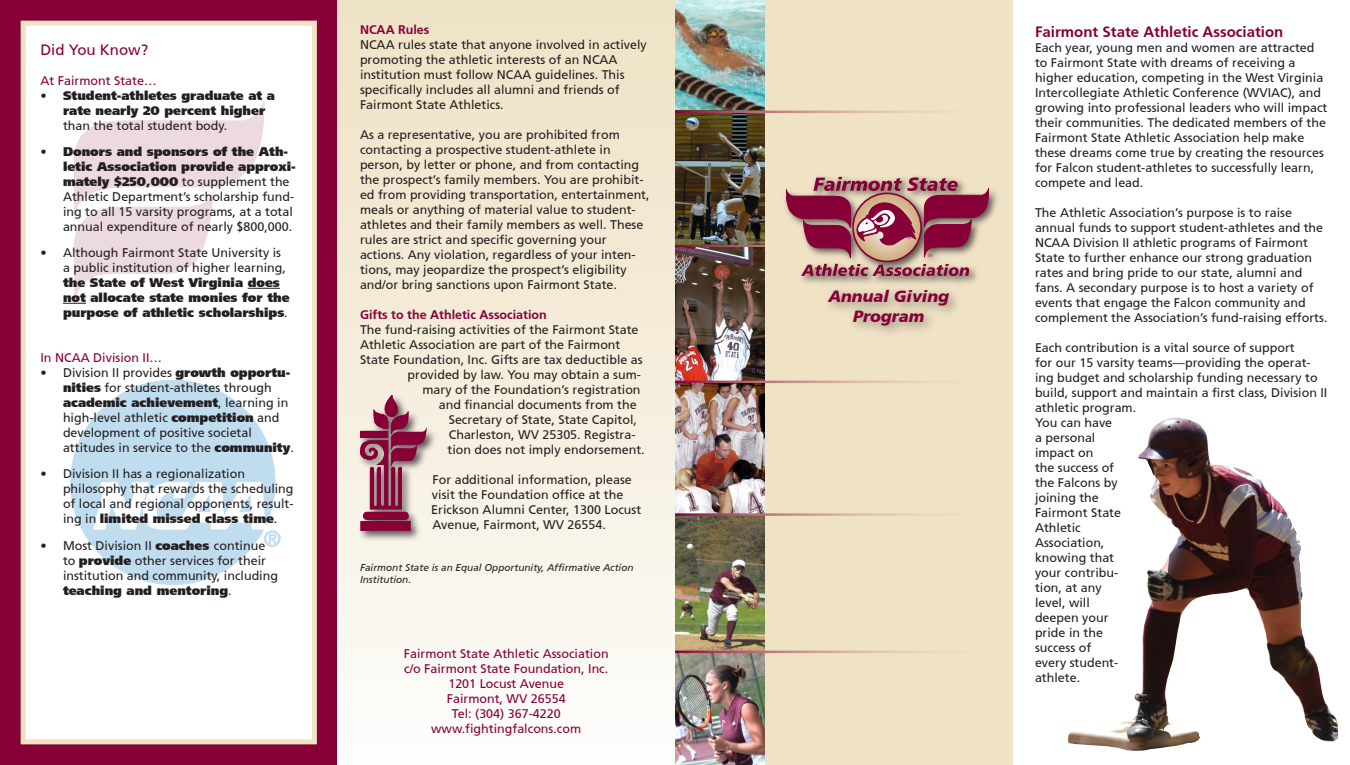
<style>
.page{position:relative;width:1350px;height:765px;background:#fff}
.page>*{position:absolute;margin:0;border:0;box-sizing:border-box;transform-origin:0 0}
.t1{font:italic 900 16.25px/19.5px "Frutiger";color:#860037;text-align:center}
.t2{font:700 15px "Frutiger";color:#860037}
.t3{font:15px "Frutiger Roman";color:#860037}
.t4{font:12.5px/15px "Frutiger Roman";color:#231f20}
.t5{font:900 12.5px/15px "Frutiger Ultra";color:#231f20}
.t6{font:12.5px/15px "Frutiger Roman";color:#860037;text-align:center}
.t7{font:700 12.5px "Frutiger";color:#860037}
.t8{font:italic 10px/12px "Frutiger";color:#231f20}
.s1{font-family:"Frutiger Roman";font-weight:400}
.s2{font-family:"Frutiger Ultra";font-weight:900}
</style>
<div class="page">
<div style="left:675px;top:0;width:337px;height:765px;background:#efe2c5"></div>
<div style="left:0;top:0;width:337px;height:765px;background:#860037"></div>
<div style="left:338px;top:0;width:337px;height:765px;background:linear-gradient(to bottom,#eee2c3,#fdfcfa)"></div>
<div style="left:23px;top:23px;width:291px;height:719px;background:#fff"></div>
<div style="left:21px;top:21px;width:296px;height:723px;border:5px solid #efe2c5"></div>
<svg style="left:275px;top:474px;width:5px;height:73px"></svg>
<svg style="left:71px;top:380px;width:204px;height:205px"></svg>
<hr style="left:248px;top:288px;width:32px;height:1px;background:#231f20">
<svg style="left:63px;top:101px;width:201px;height:203px"></svg>
<div style="left:356px;top:392px;width:82px;height:150px;background:#231f20;opacity:.75"></div>
<div style="left:361px;top:522px;width:50px;height:9px;background:#860037"></div>
<svg style="left:360px;top:395px;width:67px;height:125px"></svg>
<svg style="left:413px;top:527px;width:8px;height:4px"></svg>
<img style="left:675px;top:0;width:90px;height:245px">
<img style="left:675px;top:248px;width:90px;height:517px">
<hr style="left:675px;top:245px;width:337px;height:2px;background:#fff">
<hr style="left:675px;top:513px;width:337px;height:3px;background:#fff">
<hr style="left:675px;top:651px;width:337px;height:2px;background:#fff">
<div style="left:765px;top:131px;width:247px;height:216px;background:#efe2c5"></div>
<div style="left:822px;top:283px;width:142px;height:57px;background:#231f20;opacity:.5"></div>
<div style="left:782px;top:173px;width:219px;height:115px;background:#231f20;opacity:.75"></div>
<svg style="left:801px;top:264px;width:168px;height:12px"></svg>
<svg style="left:786px;top:177px;width:203px;height:81px"></svg>
<img style="left:1067px;top:417px;width:271px;height:334px">
<hr style="left:675px;top:111px;width:337px;height:2px;background:#fff">
<hr style="left:675px;top:381px;width:337px;height:2px;background:#fff">
<p class="t3" style="left:41px;top:40px;width:109px">Did You Know?</p>
<p class="t6" style="left:41px;top:73px;width:117px">At Fairmont State…</p>
<p class="t5" style="left:63px;top:88px;width:214px;text-indent:-22px"><span class="s1">•</span> Student-athletes graduate at a rate nearly 20 percent higher</p>
<p class="t4" style="left:63px;top:118px;width:166px">than the total student body.</p>
<p class="t5" style="left:63px;top:144px;width:234px;text-indent:-22px"><span class="s1">•</span> Donors and sponsors of the Ath&shy;letic Association provide approxi-</p>
<p class="t4" style="left:63px;top:174px;width:233px"><span class="s2">mately $250,000</span> to supplement the Athletic Department’s scholarship fund&shy;ing to all 15 varsity programs, at a total annual expenditure of nearly $800,000.</p>
<p class="t4" style="left:63px;top:245px;width:224px;text-indent:-22px">• Although Fairmont State University is a public institution of higher learning,</p>
<p class="t5" style="left:63px;top:275px;width:228px">the State of West Virginia does not allocate state monies for the purpose of athletic scholarships<span class="s1">.</span></p>
<p class="t6" style="left:41px;top:350px;width:123px">In NCAA Division II…</p>
<p class="t4" style="left:41px;top:365px;width:251px;text-align:center">• Division II provides <span class="s2">growth opportu&shy;nities</span> for student-athletes through</p>
<p class="t5" style="left:63px;top:395px;width:227px">academic achievement<span class="s1">, learning in</span></p>
<p class="t4" style="left:63px;top:410px;width:232px">high-level athletic <span class="s2">competition</span> and development of positive societal attitudes in service to the <span class="s2">community</span>.</p>
<p class="t4" style="left:63px;top:466px;width:232px;text-indent:-22px">• Division II has a regionalization philosophy that rewards the scheduling of local and regional opponents, result-</p>
<p class="t5" style="left:63px;top:511px;width:216px"><span class="s1">ing in</span> limited missed class time<span class="s1">.</span></p>
<p class="t4" style="left:63px;top:538px;width:217px;text-indent:-22px">• Most Division II <span class="s2">coaches</span> continue to <span class="s2">provide</span> other services for their institution and community, including</p>
<p class="t5" style="left:63px;top:583px;width:170px">teaching and mentoring<span class="s1">.</span></p>
<p class="t7" style="left:360px;top:22px;width:71px">NCAA Rules</p>
<p class="t4" style="left:360px;top:37px;width:288px">NCAA rules state that anyone involved in actively promoting the athletic interests of an NCAA institution must follow NCAA guidelines. This specifically includes all alumni and friends of Fairmont State Athletics.</p>
<p class="t4" style="left:360px;top:127px;width:291px">As a representative, you are prohibited from contacting a prospective student-athlete in person, by letter or phone, and from contacting the prospect’s family members. You are prohibit&shy;ed from providing transportation, entertainment, meals or anything of material value to student&shy;athletes and their family members as well. These rules are strict and specific governing your actions. Any violation, regardless of your inten&shy;tions, may jeopardize the prospect’s eligibility and/or bring sanctions upon Fairmont State.</p>
<p class="t7" style="left:360px;top:308px;width:188px">Gifts to the Athletic Association</p>
<p class="t4" style="left:360px;top:322px;width:280px">The fund-raising activities of the Fairmont State</p>
<p class="t4" style="left:360px;top:337px;width:262px">Athletic Association are part of the Fairmont</p>
<p class="t4" style="left:360px;top:352px;width:284px">State Foundation, Inc. Gifts are tax deductible as</p>
<p class="t4" style="left:408px;top:367px;width:235px">provided by law. You may obtain a sum-</p>
<p class="t4" style="left:422px;top:382px;width:220px">mary of the Foundation’s registration</p>
<p class="t4" style="left:439px;top:397px;width:199px">and financial documents from the</p>
<p class="t4" style="left:449px;top:412px;width:190px">Secretary of State, State Capitol,</p>
<p class="t4" style="left:449px;top:427px;width:188px">Charleston, WV 25305. Registra-</p>
<p class="t4" style="left:448px;top:442px;width:199px">tion does not imply endorsement.</p>
<p class="t4" style="left:431px;top:472px;width:212px">For additional information, please visit the Foundation office at the Erickson Alumni Center, 1300 Locust Avenue, Fairmont, WV 26554.</p>
<p class="t8" style="left:360px;top:562px;width:275px">Fairmont State is an Equal Opportunity, Affirmative Action<br>Institution.</p>
<p class="t6" style="left:404px;top:646px;width:206px">Fairmont State Athletic Association c/o Fairmont State Foundation, Inc.<br>1201 Locust Avenue<br>Fairmont, WV 26554<br>Tel: (304) 367-4220 www.fightingfalcons.com</p>
<h1 class="t1" style="left:828px;top:287px;width:122px">Annual Giving<br>Program</h1>
<p class="t2" style="left:1035px;top:22px;width:250px">Fairmont State Athletic Association</p>
<p class="t4" style="left:1035px;top:40px;width:294px">Each year, young men and women are attracted to Fairmont State with dreams of receiving a higher education, competing in the West Virginia Intercollegiate Athletic Conference (WVIAC), and growing into professional leaders who will impact their communities. The dedicated members of the Fairmont State Athletic Association help make these dreams come true by creating the resources for Falcon student-athletes to successfully learn, compete and lead.</p>
<p class="t4" style="left:1035px;top:205px;width:294px">The Athletic Association’s purpose is to raise annual funds to support student-athletes and the NCAA Division II athletic programs of Fairmont State to further enhance our strong graduation rates and bring pride to our state, alumni and fans. A secondary purpose is to host a variety of events that engage the Falcon community and complement the Association’s fund-raising efforts.</p>
<p class="t4" style="left:1035px;top:340px;width:294px">Each contribution is a vital source of support<br>for our 15 varsity teams—providing the operat&shy;ing budget and scholarship funding necessary to build, support and maintain a first class, Division II athletic program.<br>You can have<br>a personal<br>impact on<br>the success of<br>the Falcons by<br>joining the<br>Fairmont State<br>Athletic<br>Association,<br>knowing that<br>your contribu-<br>tion, at any<br>level, will<br>deepen your<br>pride in the<br>success of<br>every student-<br>athlete.</p>
</div>
